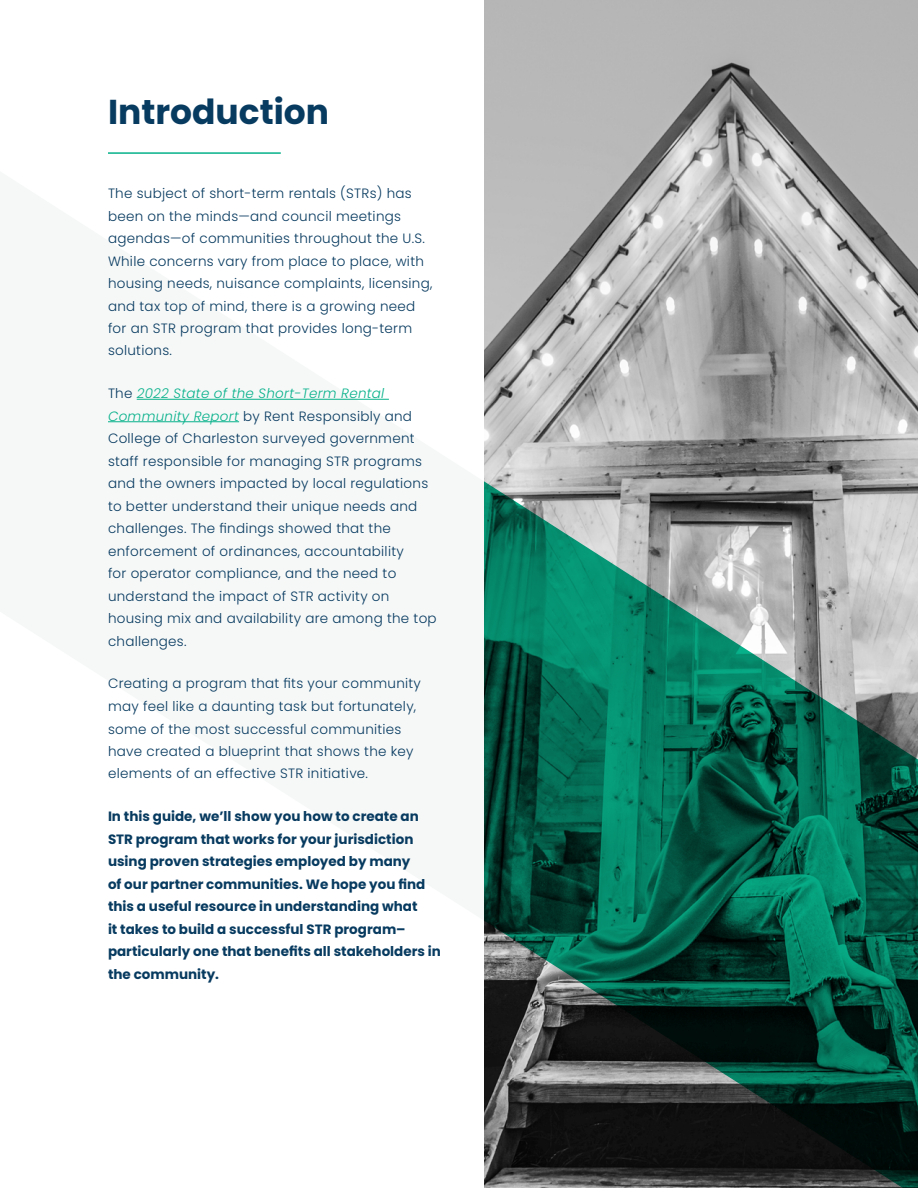
<style>
.page{position:relative;width:918px;height:1188px;background:#fff}
.page>*{position:absolute;margin:0;border:0;box-sizing:border-box;transform-origin:0 0}
.t1{font:700 34.5px "Poppins";color:#083b60}
.Paragraph{font:300 13.5px/22.5px "Poppins";letter-spacing:.02em;color:#083b60}
.Paragraph-2{font:700 13.5px/22.5px "Poppins";color:#083b60}
.s1{font-style:italic;color:#07b18a}
</style>
<div class="page">
<img style="left:485px;top:0;width:433px;height:162px">
<svg style="left:485px;top:162px;width:433px;height:1026px;background:#557b72"></svg>
<hr style="left:137px;top:399px;width:252px;height:1px;background:#07b18a">
<hr style="left:108px;top:421px;width:131px;height:1px;background:#07b18a">
<hr style="left:108px;top:152px;width:173px;height:2px;background:#07b18a">
<h1 class="t1" style="left:108px;top:92px;width:223px">Introduction</h1>
<p class="Paragraph" style="left:108px;top:182px;width:326px">The subject of short-term rentals (STRs) has been on the minds—and council meetings agendas—of communities throughout the U.S.<br>While concerns vary from place to place, with housing needs, nuisance complaints, licensing, and tax top of mind, there is a growing need for an STR program that provides long-term solutions.</p>
<p class="Paragraph" style="left:108px;top:382px;width:330px">The <span class="s1">2022 State of the Short-Term Rental Community Report</span> by Rent Responsibly and College of Charleston surveyed government staff responsible for managing STR programs and the owners impacted by local regulations to better understand their unique needs and challenges. The findings showed that the enforcement of ordinances, accountability<br>for operator compliance, and the need to understand the impact of STR activity on housing mix and availability are among the top challenges.</p>
<p class="Paragraph" style="left:108px;top:673px;width:315px">Creating a program that fits your community may feel like a daunting task but fortunately, some of the most successful communities have created a blueprint that shows the key elements of an effective STR initiative.</p>
<p class="Paragraph-2" style="left:108px;top:805px;width:335px">In this guide, we’ll show you how to create an STR program that works for your jurisdiction using proven strategies employed by many<br>of our partner communities. We hope you find this a useful resource in understanding what<br>it takes to build a successful STR program– particularly one that benefits all stakeholders in the community.</p>
</div>
